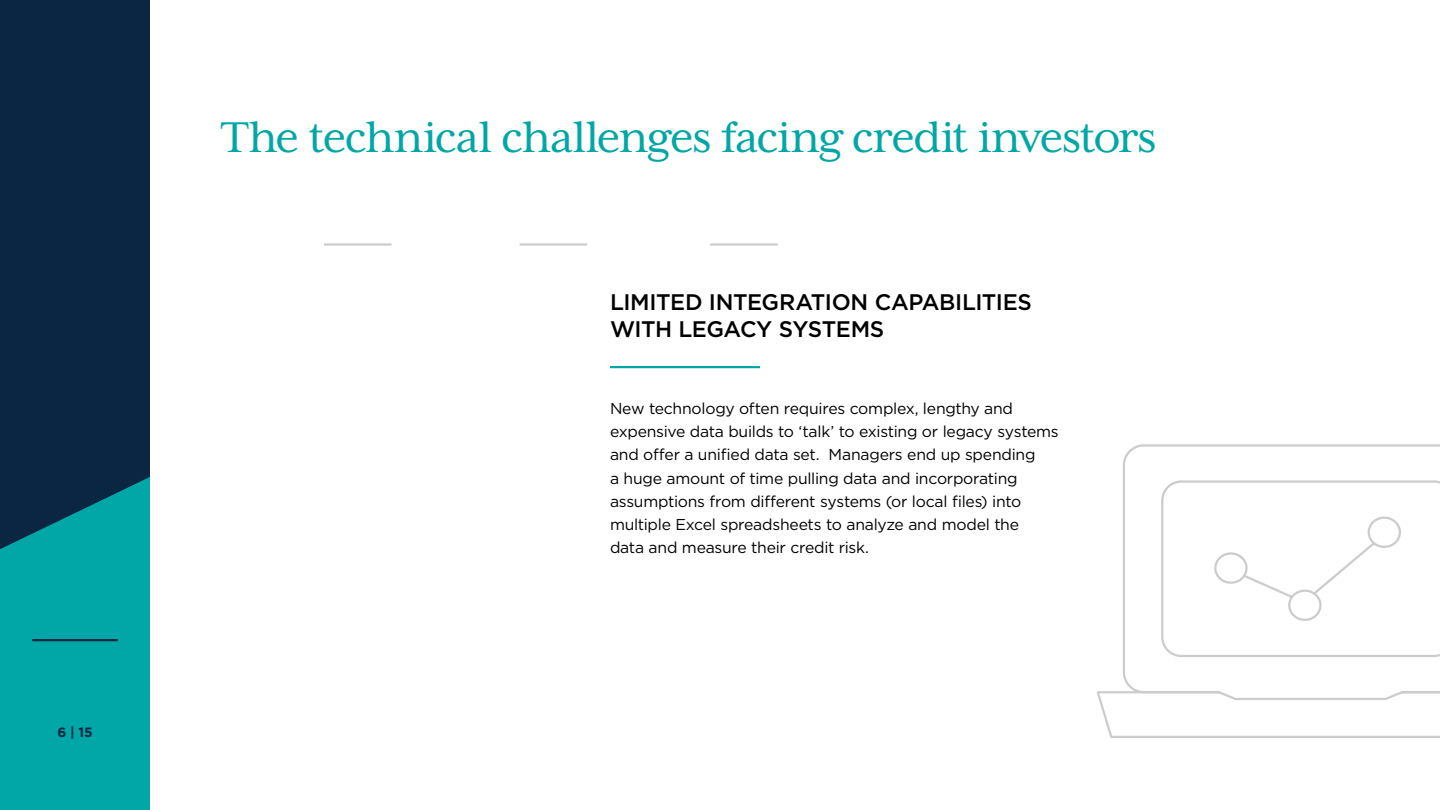
<style>
.page{position:relative;width:1440px;height:810px;background:#fff}
.page>*{position:absolute;margin:0;border:0;box-sizing:border-box;transform-origin:0 0}
.t1{font:49.5px "Mrs Eaves XL Serif OT";letter-spacing:-.03em;color:#00a7a6}
.t2{font:500 22.5px/27px "Gotham";letter-spacing:-.025em;color:#000}
.t3{font:15.75px/23.2px "Gotham";letter-spacing:-.015em;color:#000}
.t4{font:700 13.5px "Gotham";color:#0b2642}
</style>
<div class="page">
<div style="left:0;top:0;width:150px;height:810px;background:#0b2642"></div>
<svg style="left:0;top:477px;width:150px;height:333px;background:#01989a"></svg>
<hr style="left:32px;top:639px;width:86px;height:2px;background:#0b2642">
<hr style="left:610px;top:366px;width:150px;height:2px;background:#00a7a6">
<svg style="left:1096px;top:444px;width:344px;height:294px"></svg>
<hr style="left:324px;top:243px;width:67px;height:3px;background:#ccc">
<hr style="left:710px;top:243px;width:68px;height:3px;background:#ccc">
<hr style="left:520px;top:243px;width:67px;height:3px;background:#ccc">
<p class="t4" style="left:57px;top:723px;width:37px">6 | 15</p>
<h1 class="t1" style="left:221px;top:111px;width:937px">The technical challenges facing credit investors</h1>
<h2 class="t2" style="left:610px;top:289px;width:424px">LIMITED INTEGRATION CAPABILITIES<br>WITH LEGACY SYSTEMS</h2>
<p class="t3" style="left:610px;top:396px;width:450px">New technology often requires complex, lengthy and expensive data builds to ‘talk’ to existing or legacy systems and offer a unified data set. Managers end up spending<br>a huge amount of time pulling data and incorporating assumptions from different systems (or local files) into multiple Excel spreadsheets to analyze and model the<br>data and measure their credit risk.</p>
</div>
